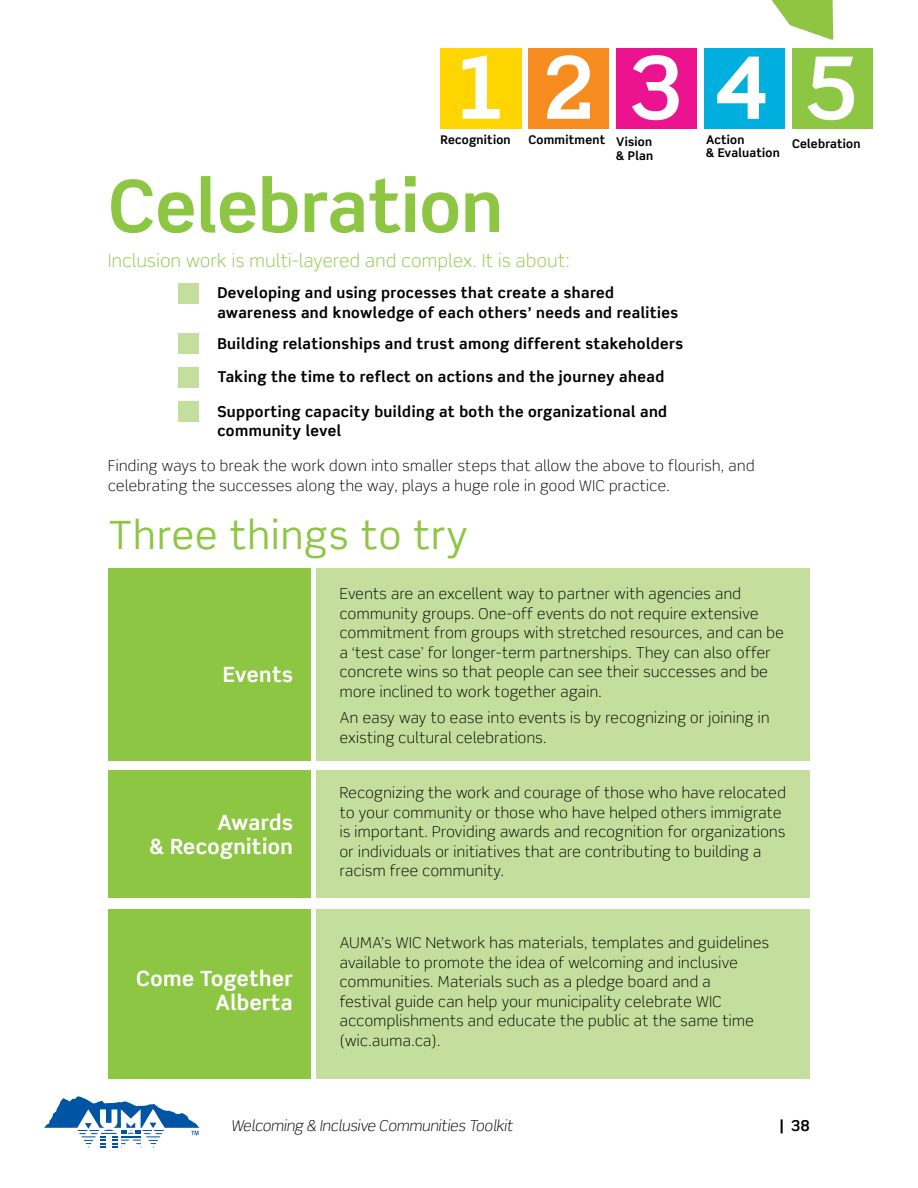
<style>
.page{position:relative;width:918px;height:1188px;background:#fff}
.page>*{position:absolute;margin:0;border:0;box-sizing:border-box;transform-origin:0 0}
.Header_-_BIG{font:700 86.25px "Scene Std";color:#fff}
.Header_-_BIG-2{font:700 71.7px "Scene Std";color:#8dc642}
.Header_-_MEDIUM{font:39px "Scene Std";letter-spacing:.03em;color:#8dc642}
.Header_-_Small{font:700 21px/24px "Scene Std";letter-spacing:.02em;color:#fff;text-align:right}
.Copy{font:300 18px "Scene Std";letter-spacing:.03em;color:#8dc642}
.Copy-2{font:300 15px/19.5px "Scene Std";letter-spacing:.03em;color:#000}
.Copy-3{font:700 15px/19.5px "Scene Std";letter-spacing:.03em;color:#000}
.t1{font:italic 300 15px "Scene Std";color:#000}
.Header_-_Small-2{font:700 12px "Scene Std";letter-spacing:.02em;color:#000}
</style>
<div class="page">
<svg style="left:44px;top:1096px;width:156px;height:52px"></svg>
<div style="left:441px;top:48px;width:81px;height:81px;background:#ffd500"></div>
<div style="left:528px;top:48px;width:81px;height:81px;background:#f68b20"></div>
<div style="left:704px;top:48px;width:81px;height:81px;background:#00afdd"></div>
<div style="left:792px;top:48px;width:81px;height:81px;background:#8dc642"></div>
<div style="left:616px;top:48px;width:81px;height:81px;background:#ec148e"></div>
<svg style="left:771px;top:0;width:62px;height:40px"></svg>
<div style="left:178px;top:283px;width:20px;height:20px;background:#c4df9d"></div>
<div style="left:178px;top:334px;width:20px;height:20px;background:#c4df9d"></div>
<div style="left:178px;top:367px;width:20px;height:20px;background:#c4df9d"></div>
<div style="left:178px;top:402px;width:20px;height:20px;background:#c4df9d"></div>
<div style="left:109px;top:568px;width:202px;height:192px;background:#8dc642"></div>
<div style="left:316px;top:568px;width:494px;height:192px;background:#c4df9d"></div>
<div style="left:109px;top:770px;width:202px;height:128px;background:#8dc642"></div>
<div style="left:316px;top:770px;width:494px;height:128px;background:#c4df9d"></div>
<div style="left:109px;top:909px;width:202px;height:170px;background:#8dc642"></div>
<div style="left:316px;top:909px;width:494px;height:170px;background:#c4df9d"></div>
<p class="Header_-_BIG" style="left:454px;top:34px;width:407px">1 2 3 4 5</p>
<p class="Header_-_Small-2" style="left:528px;top:132px;width:78px">Commitment</p>
<p class="Header_-_Small-2" style="left:616px;top:134px;width:37px">Vision</p>
<p class="Header_-_Small-2" style="left:616px;top:148px;width:39px">&amp; Plan</p>
<p class="Header_-_Small-2" style="left:441px;top:132px;width:72px">Recognition</p>
<p class="Header_-_Small-2" style="left:706px;top:132px;width:40px">Action</p>
<p class="Header_-_Small-2" style="left:706px;top:146px;width:75px">&amp; Evaluation</p>
<p class="Header_-_Small-2" style="left:792px;top:136px;width:70px">Celebration</p>
<p class="Header_-_BIG-2" style="left:108px;top:161px;width:397px">Celebration</p>
<p class="Copy" style="left:108px;top:249px;width:463px">Inclusion work is multi-layered and complex. It is about:</p>
<p class="Copy-3" style="left:217px;top:283px;width:462px">Developing and using processes that create a shared awareness and knowledge of each others’ needs and realities</p>
<p class="Copy-3" style="left:217px;top:334px;width:467px">Building relationships and trust among different stakeholders</p>
<p class="Copy-3" style="left:217px;top:367px;width:449px">Taking the time to reflect on actions and the journey ahead</p>
<p class="Copy-3" style="left:217px;top:402px;width:451px">Supporting capacity building at both the organizational and community level</p>
<p class="Copy-2" style="left:108px;top:456px;width:648px">Finding ways to break the work down into smaller steps that allow the above to flourish, and celebrating the successes along the way, plays a huge role in good WIC practice.</p>
<p class="Header_-_MEDIUM" style="left:109px;top:511px;width:361px">Three things to try</p>
<p class="Header_-_Small" style="left:223px;top:663px;width:72px">Events</p>
<p class="Header_-_Small" style="left:150px;top:810px;width:144px">Awards<br>&amp; Recognition</p>
<p class="Header_-_Small" style="left:136px;top:967px;width:158px">Come Together<br>Alberta</p>
<p class="Copy-2" style="left:340px;top:584px;width:446px">Events are an excellent way to partner with agencies and community groups. One-off events do not require extensive commitment from groups with stretched resources, and can be a ‘test case’ for longer-term partnerships. They can also offer concrete wins so that people can see their successes and be more inclined to work together again.</p>
<p class="Copy-2" style="left:340px;top:708px;width:431px">An easy way to ease into events is by recognizing or joining in existing cultural celebrations.</p>
<p class="Copy-2" style="left:340px;top:783px;width:448px">Recognizing the work and courage of those who have relocated to your community or those who have helped others immigrate is important. Providing awards and recognition for organizations or individuals or initiatives that are contributing to building a racism free community.</p>
<p class="Copy-2" style="left:340px;top:933px;width:431px">AUMA’s WIC Network has materials, templates and guidelines available to promote the idea of welcoming and inclusive communities. Materials such as a pledge board and a<br>festival guide can help your municipality celebrate WIC accomplishments and educate the public at the same time (wic.auma.ca).</p>
<p class="t1" style="left:231px;top:1116px;width:283px">Welcoming &amp; Inclusive Communities Toolkit</p>
<p class="Copy-3" style="left:779px;top:1115px;width:32px">| 38</p>
</div>
